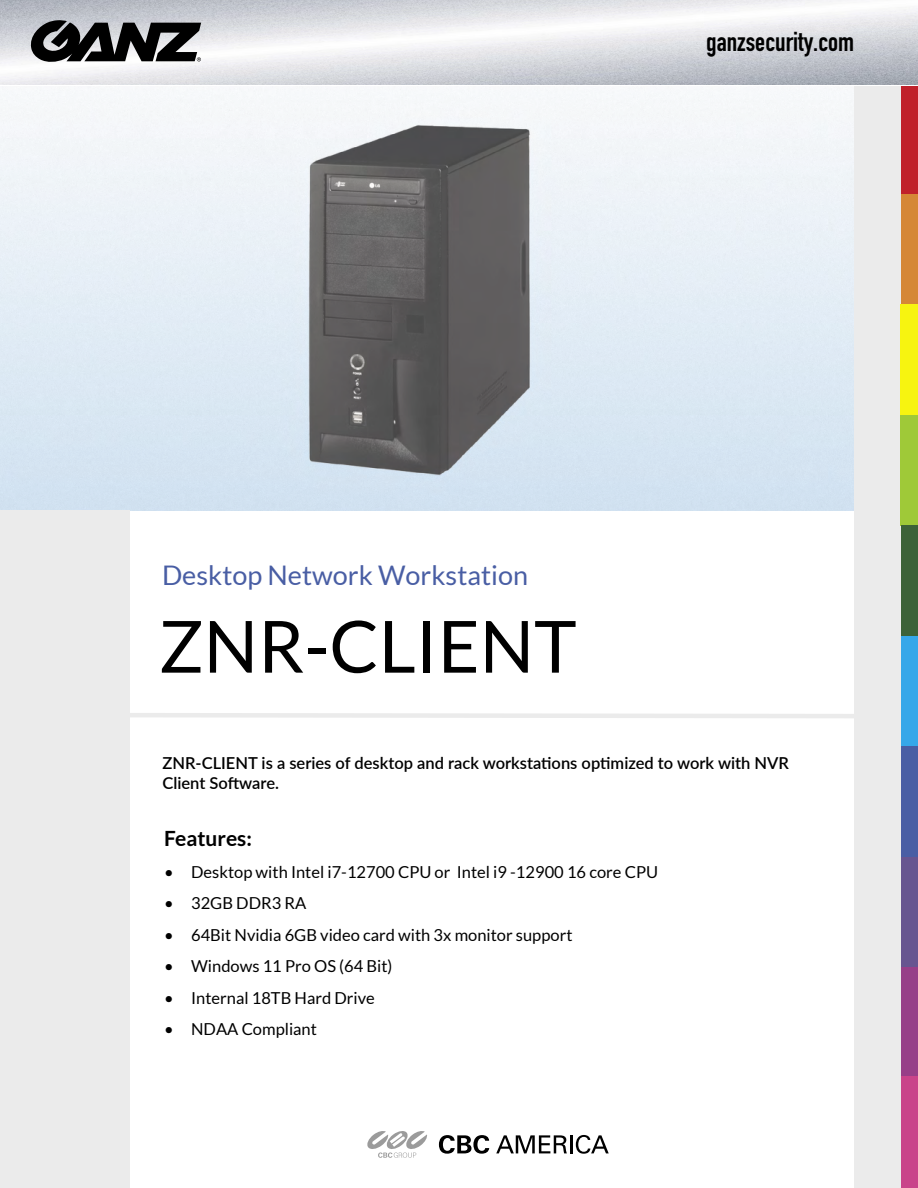
<style>
.page{position:relative;width:918px;height:1188px;background:#fff}
.page>*{position:absolute;margin:0;border:0;box-sizing:border-box;transform-origin:0 0}
.t1{font:72px "Lato";color:#000}
.t2{font:27px "Lato";color:#495ea4}
.t3{font:27px "DIN Engschrift Std";color:#000}
.t4{font:700 21px "Lato";color:#000}
.t5{font:16.5px "Lato";color:#000}
.t6{font:600 16.5px/19.8px "Lato";color:#000}
</style>
<div class="page">
<img style="left:0;top:89px;width:854px;height:421px">
<div style="left:0;top:510px;width:129px;height:678px;background:#ebebeb"></div>
<div style="left:854px;top:64px;width:64px;height:1124px;background:#ebebeb"></div>
<div style="left:901px;top:85px;width:17px;height:109px;background:#c0212b"></div>
<div style="left:901px;top:194px;width:17px;height:111px;background:#d58736"></div>
<div style="left:900px;top:305px;width:18px;height:110px;background:#f7f410"></div>
<div style="left:901px;top:415px;width:17px;height:111px;background:#9fc938"></div>
<div style="left:901px;top:526px;width:17px;height:110px;background:#3c6238"></div>
<div style="left:901px;top:636px;width:17px;height:110px;background:#36a7e9"></div>
<div style="left:901px;top:746px;width:17px;height:111px;background:#495ea4"></div>
<div style="left:901px;top:857px;width:17px;height:111px;background:#675590"></div>
<div style="left:901px;top:967px;width:17px;height:110px;background:#973f88"></div>
<div style="left:901px;top:1077px;width:17px;height:111px;background:#c9448a"></div>
<svg style="left:129px;top:711px;width:725px;height:10px"></svg>
<svg style="left:367px;top:1131px;width:60px;height:27px"></svg>
<svg style="left:496px;top:1135px;width:71px;height:18px"></svg>
<hr style="left:570px;top:1135px;width:3px;height:18px;background:#000">
<svg style="left:576px;top:1135px;width:33px;height:19px"></svg>
<svg style="left:439px;top:1135px;width:50px;height:19px"></svg>
<img style="left:0;top:0;width:918px;height:85px">
<svg style="left:31px;top:20px;width:170px;height:42px;background:#4d4e4f"></svg>
<p class="t3" style="left:706px;top:26px;width:150px">ganzsecurity.com</p>
<p class="t2" style="left:162px;top:561px;width:368px">Desktop Network Workstation</p>
<p class="t1" style="left:159px;top:606px;width:419px">ZNR-CLIENT</p>
<p class="t6" style="left:163px;top:753px;width:628px">ZNR-CLIENT is a series of desktop and rack workstations optimized to work with NVR<br>Client Software.</p>
<p class="t4" style="left:164px;top:827px;width:89px">Features:</p>
<p class="t5" style="left:164px;top:863px;width:495px">• Desktop with Intel i7-12700 CPU or Intel i9 -12900 16 core CPU</p>
<p class="t5" style="left:164px;top:894px;width:144px">• 32GB DDR3 RA</p>
<p class="t5" style="left:164px;top:926px;width:410px">• 64Bit Nvidia 6GB video card with 3x monitor support</p>
<p class="t5" style="left:164px;top:957px;width:230px">• Windows 11 Pro OS (64 Bit)</p>
<p class="t5" style="left:164px;top:989px;width:212px">• Internal 18TB Hard Drive</p>
<p class="t5" style="left:164px;top:1020px;width:154px">• NDAA Compliant</p>
</div>
